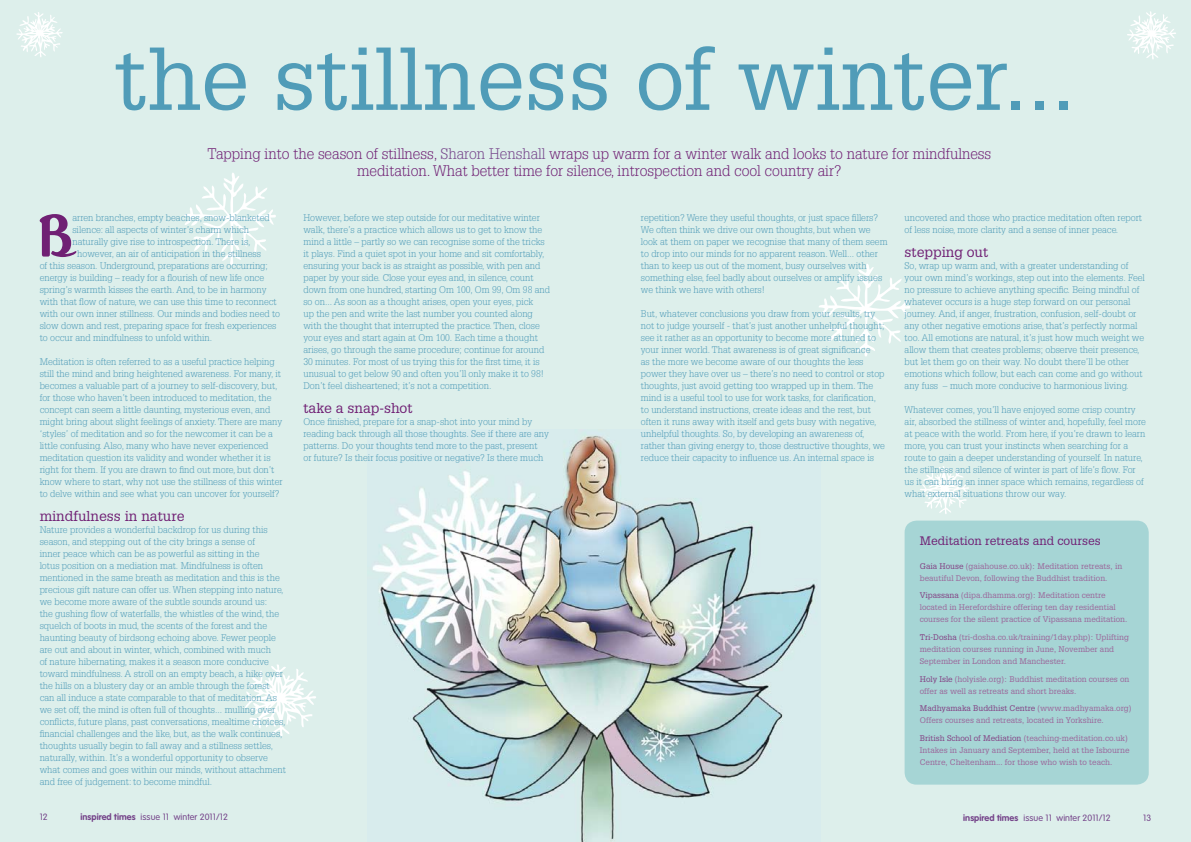
<style>
.page{position:relative;width:1191px;height:842px;background:#ddefeb}
.page>*{position:absolute;margin:0;border:0;box-sizing:border-box;transform-origin:0 0}
.t1{font:87px "Glypha LT Std";color:#509cb8}
.t2{font:63.1px "Arcade";color:#702074}
.t3{font:300 15px/17px "Glypha LT Std";color:#702074;text-align:center}
.t4{font:14px "Glypha LT Std";color:#702074}
.t5{font:12px "Glypha LT Std";color:#702074}
.t6{font:300 9.5px/12px "Glypha LT Std";color:#509cb8}
.t7{font:300 9px "VAG Rounded Std";letter-spacing:.01em;color:#75448a}
.t8{font:8px/12px "Glypha LT Std";color:#9b669a}
.s1{color:#75448a}
.s2{color:#834083}
.s3{font-weight:700}
</style>
<div class="page">
<img style="left:368px;top:429px;width:453px;height:413px">
<svg style="left:184px;top:173px;width:92px;height:93px"></svg>
<svg style="left:1127px;top:11px;width:49px;height:49px"></svg>
<svg style="left:16px;top:12px;width:47px;height:45px"></svg>
<svg style="left:818px;top:264px;width:92px;height:93px"></svg>
<svg style="left:242px;top:664px;width:74px;height:73px"></svg>
<svg style="left:919px;top:466px;width:50px;height:48px"></svg>
<div style="left:904px;top:521px;width:244px;height:264px;background:#a6d5d5;border-radius:12px"></div>
<h1 class="t1" style="left:115px;top:26px;width:962px">the stillness of winter...</h1>
<h3 class="t3" style="left:207px;top:146px;width:785px">Tapping into the season of stillness, <span class="s1">Sharon Henshall</span> wraps up warm for a winter walk and looks to nature for mindfulness meditation. What better time for silence, introspection and cool country air?</h3>
<h2 class="t2" style="left:38px;top:199px;width:35px">B</h2>
<p class="t6" style="left:72px;top:211px;width:199px">arren branches, empty beaches, snow-blanketed</p>
<p class="t6" style="left:72px;top:223px;width:178px">silence: all aspects of winter’s charm which</p>
<p class="t6" style="left:72px;top:235px;width:180px">naturally give rise to introspection. There is,</p>
<p class="t6" style="left:77px;top:247px;width:185px">however, an air of anticipation in the stillness</p>
<p class="t6" style="left:40px;top:259px;width:230px">of this season. Underground, preparations are occurring;</p>
<p class="t6" style="left:40px;top:271px;width:226px">energy is building – ready for a flourish of new life once</p>
<p class="t6" style="left:40px;top:283px;width:228px">spring’s warmth kisses the earth. And, to be in harmony</p>
<p class="t6" style="left:40px;top:295px;width:238px">with that flow of nature, we can use this time to reconnect</p>
<p class="t6" style="left:40px;top:307px;width:242px">with our own inner stillness. Our minds and bodies need to</p>
<p class="t6" style="left:40px;top:319px;width:238px">slow down and rest, preparing space for fresh experiences</p>
<p class="t6" style="left:40px;top:331px;width:174px">to occur and mindfulness to unfold within.</p>
<p class="t6" style="left:40px;top:355px;width:244px">Meditation is often referred to as a useful practice helping still the mind and bring heightened awareness. For many, it becomes a valuable part of a journey to self-discovery, but, for those who haven’t been introduced to meditation, the concept can seem a little daunting, mysterious even, and might bring about slight feelings of anxiety. There are many ‘styles’ of meditation and so for the newcomer it can be a little confusing. Also, many who have never experienced meditation question its validity and wonder whether it is right for them. If you are drawn to find out more, but don’t know where to start, why not use the stillness of this winter to delve within and see what you can uncover for yourself?</p>
<h3 class="t4" style="left:40px;top:507px;width:146px">mindfulness in nature</h3>
<p class="t6" style="left:40px;top:523px;width:248px">Nature provides a wonderful backdrop for us during this season, and stepping out of the city brings a sense of<br>inner peace which can be as powerful as sitting in the<br>lotus position on a mediation mat. Mindfulness is often mentioned in the same breath as meditation and this is the precious gift nature can offer us. When stepping into nature, we become more aware of the subtle sounds around us:<br>the gushing flow of waterfalls, the whistles of the wind, the squelch of boots in mud, the scents of the forest and the haunting beauty of birdsong echoing above. Fewer people are out and about in winter, which, combined with much<br>of nature hibernating, makes it a season more conducive toward mindfulness. A stroll on an empty beach, a hike over the hills on a blustery day or an amble through the forest can all induce a state comparable to that of meditation. As we set off, the mind is often full of thoughts... mulling over conflicts, future plans, past conversations, mealtime choices, financial challenges and the like, but, as the walk continues, thoughts usually begin to fall away and a stillness settles, naturally, within. It’s a wonderful opportunity to observe what comes and goes within our minds, without attachment and free of judgement: to become mindful.</p>
<p class="t6" style="left:303px;top:211px;width:248px">However, before we step outside for our meditative winter walk, there’s a practice which allows us to get to know the mind a little – partly so we can recognise some of the tricks it plays. Find a quiet spot in your home and sit comfortably, ensuring your back is as straight as possible, with pen and paper by your side. Close your eyes and, in silence, count down from one hundred, starting Om 100, Om 99, Om 98 and so on... As soon as a thought arises, open your eyes, pick<br>up the pen and write the last number you counted along with the thought that interrupted the practice. Then, close your eyes and start again at Om 100. Each time a thought arises, go through the same procedure; continue for around 30 minutes. For most of us trying this for the first time, it is unusual to get below 90 and often you’ll only make it to 98!<br>Don’t feel disheartened; it’s not a competition.</p>
<h3 class="t4" style="left:303px;top:399px;width:111px">take a snap-shot</h3>
<p class="t6" style="left:303px;top:415px;width:247px">Once finished, prepare for a snap-shot into your mind by reading back through all those thoughts. See if there are any patterns. Do your thoughts tend more to the past, present<br>or future? Is their focus positive or negative? Is there much</p>
<p class="t6" style="left:641px;top:211px;width:248px">repetition? Were they useful thoughts, or just space fillers?<br>We often think we drive our own thoughts, but when we look at them on paper we recognise that many of them seem to drop into our minds for no apparent reason. Well... other than to keep us out of the moment, busy ourselves with something else, feel badly about ourselves or amplify issues we think we have with others!</p>
<p class="t6" style="left:641px;top:307px;width:246px">But, whatever conclusions you draw from your results, try not to judge yourself - that’s just another unhelpful thought; see it rather as an opportunity to become more attuned to your inner world. That awareness is of great significance<br>as the more we become aware of our thoughts the less power they have over us – there’s no need to control or stop thoughts, just avoid getting too wrapped up in them. The mind is a useful tool to use for work tasks, for clarification, to understand instructions, create ideas and the rest, but often it runs away with itself and gets busy with negative, unhelpful thoughts. So, by developing an awareness of, rather than giving energy to, those destructive thoughts, we reduce their capacity to influence us. An internal space is</p>
<p class="t6" style="left:904px;top:211px;width:239px">uncovered and those who practice meditation often report of less noise, more clarity and a sense of inner peace.</p>
<h3 class="t4" style="left:904px;top:243px;width:85px">stepping out</h3>
<p class="t6" style="left:904px;top:259px;width:242px">So, wrap up warm and, with a greater understanding of your own mind’s workings, step out into the elements. Feel no pressure to achieve anything specific. Being mindful of whatever occurs is a huge step forward on our personal journey. And, if anger, frustration, confusion, self-doubt or any other negative emotions arise, that’s perfectly normal too. All emotions are natural, it’s just how much weight we allow them that creates problems; observe their presence, but let them go on their way. No doubt there’ll be other emotions which follow, but each can come and go without any fuss – much more conducive to harmonious living.</p>
<p class="t6" style="left:904px;top:403px;width:243px">Whatever comes, you’ll have enjoyed some crisp country air, absorbed the stillness of winter and, hopefully, feel more at peace with the world. From here, if you’re drawn to learn more, you can trust your instincts when searching for a route to gain a deeper understanding of yourself. In nature, the stillness and silence of winter is part of life’s flow. For us it can bring an inner space which remains, regardless of what external situations throw our way.</p>
<p class="t5" style="left:919px;top:533px;width:182px">Meditation retreats and courses</p>
<p class="t8" style="left:919px;top:560px;width:204px"><span class="s2">Gaia House</span> (gaiahouse.co.uk): Meditation retreats, in beautiful Devon, following the Buddhist tradition.</p>
<p class="t8" style="left:919px;top:589px;width:209px"><span class="s2">Vipassana</span> (dipa.dhamma.org): Meditation centre located in Herefordshire offering ten day residential courses for the silent practice of Vipassana meditation.</p>
<p class="t8" style="left:919px;top:631px;width:210px"><span class="s2">Tri-Dosha</span> (tri-dosha.co.uk/training/1day.php): Uplifting meditation courses running in June, November and<br>September in London and Manchester.</p>
<p class="t8" style="left:919px;top:673px;width:211px"><span class="s2">Holy Isle</span> (holyisle.org): Buddhist meditation courses on offer as well as retreats and short breaks.</p>
<p class="t8" style="left:919px;top:702px;width:213px"><span class="s2">Madhyamaka Buddhist Centre</span> (www.madhyamaka.org)<br>Offers courses and retreats, located in Yorkshire.</p>
<p class="t8" style="left:919px;top:732px;width:211px"><span class="s2">British School of Mediation</span> (teaching-meditation.co.uk)<br>Intakes in January and September, held at the Isbourne<br>Centre, Cheltenham... for those who wish to teach.</p>
<p class="t7" style="left:40px;top:812px;width:10px">12</p>
<p class="t7" style="left:80px;top:812px;width:149px"><span class="s3">inspired times</span> issue 11 winter 2011/12</p>
<p class="t7" style="left:963px;top:812px;width:149px"><span class="s3">inspired times</span> issue 11 winter 2011/12</p>
<p class="t7" style="left:1143px;top:812px;width:10px">13</p>
</div>
